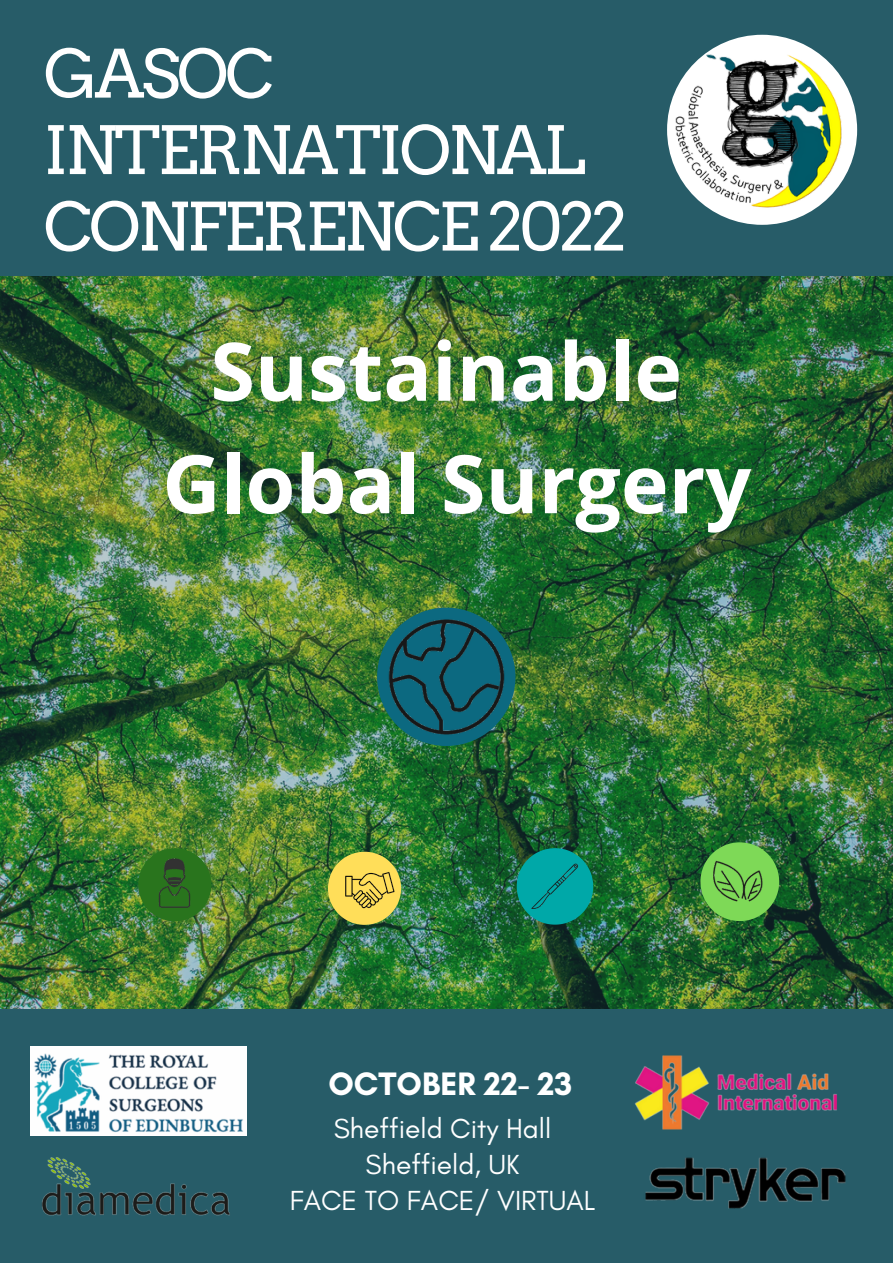
<style>
.page{position:relative;width:893px;height:1264px;background:#fff}
.page>*{position:absolute;margin:0;border:0;box-sizing:border-box;transform-origin:0 0}
.t1{font:700 80.7px/112.4px "Open Sans";color:#fff;text-align:center}
.t2{font:66.15px/76.5px "Arvo";letter-spacing:-.05em;color:#fff}
.t3{font:700 33px "Glacial Indifference";color:#fff}
.t4{font:28.05px/36px "Glacial Indifference";color:#fff;text-align:center}
</style>
<div class="page">
<div style="left:0;top:0;width:892px;height:1262px;background:#275c68"></div>
<img style="left:0;top:276px;width:892px;height:732px">
<img style="left:667px;top:41px;width:191px;height:177px">
<img style="left:30px;top:1046px;width:216px;height:89px">
<img style="left:42px;top:1157px;width:188px;height:59px">
<img style="left:645px;top:1157px;width:201px;height:52px">
<img style="left:377px;top:607px;width:138px;height:139px">
<img style="left:384px;top:616px;width:124px;height:121px">
<img style="left:328px;top:851px;width:73px;height:73px">
<img style="left:344px;top:869px;width:51px;height:41px">
<svg style="left:516px;top:848px;width:77px;height:76px"></svg>
<img style="left:530px;top:863px;width:49px;height:47px">
<svg style="left:700px;top:842px;width:79px;height:79px"></svg>
<img style="left:138px;top:848px;width:73px;height:73px">
<img style="left:709px;top:856px;width:62px;height:46px">
<img style="left:154px;top:856px;width:41px;height:56px">
<img style="left:635px;top:1055px;width:202px;height:75px">
<h2 class="t2" style="left:43px;top:36px;width:585px">GASOC<br>INTERNATIONAL<br>CONFERENCE 2022</h2>
<h1 class="t1" style="left:162px;top:313px;width:590px">Sustainable<br>Global Surgery</h1>
<p class="t3" style="left:328px;top:1063px;width:245px">OCTOBER 22- 23</p>
<p class="t4" style="left:290px;top:1109px;width:307px">Sheffield City Hall<br>Sheffield, UK<br>FACE TO FACE/ VIRTUAL</p>
</div>
